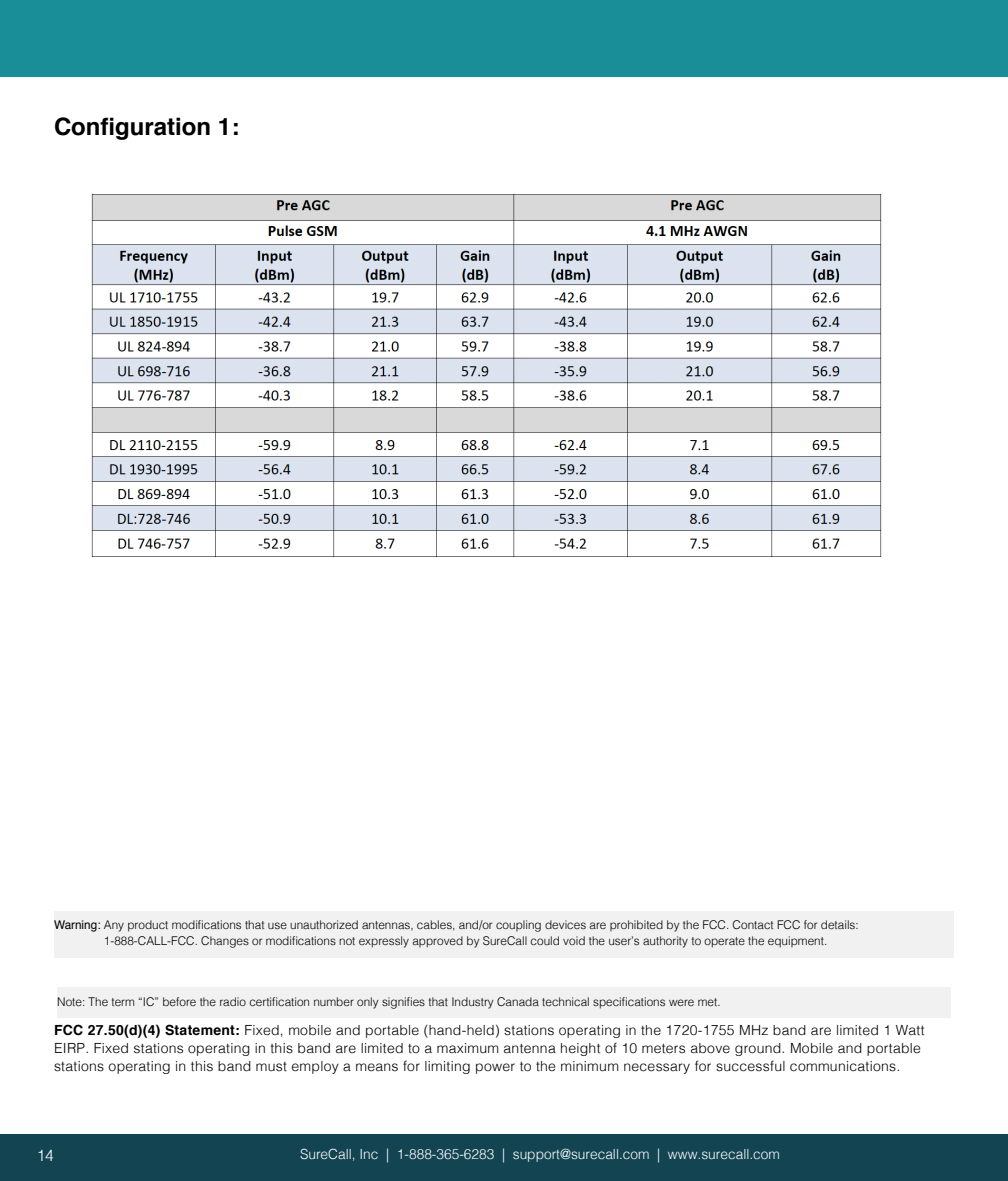
<style>
.page{position:relative;width:1008px;height:1181px;background:#fff}
.page>*{position:absolute;margin:0;border:0;box-sizing:border-box;transform-origin:0 0}
.section_heading{font:700 24px "Helvetica";color:#000}
.t1{font:300 16px "Helvetica";color:#fff}
.note{font:300 14px/18px "Helvetica";letter-spacing:.02em;color:#000}
.t2{font:300 14px "Helvetica";color:#fff}
.warning{font:300 12px/16px "Helvetica";color:#000}
.s1{font-weight:400}
.s2{font-weight:700}
</style>
<div class="page">
<div style="left:0;top:0;width:1008px;height:77px;background:#198e99"></div>
<div style="left:0;top:1135px;width:1008px;height:46px;background:#134452"></div>
<div style="left:57px;top:988px;width:894px;height:30px;background:#f1f1f2"></div>
<div style="left:54px;top:911px;width:900px;height:46px;background:#f1f1f2"></div>
<img style="left:91px;top:193px;width:791px;height:365px">
<p class="section_heading" style="left:54px;top:107px;width:187px">Configuration 1:</p>
<p class="warning" style="left:104px;top:916px;width:756px;text-indent:-50px"><span class="s1">Warning:</span> Any product modifications that use unauthorized antennas, cables, and/or coupling devices are prohibited by the FCC. Contact FCC for details:<br>1-888-CALL-FCC. Changes or modifications not expressly approved by SureCall could void the user’s authority to operate the equipment.</p>
<p class="warning" style="left:57px;top:992px;width:665px">Note: The term “IC” before the radio certification number only signifies that Industry Canada technical specifications were met.</p>
<p class="note" style="left:54px;top:1020px;width:872px"><span class="s2">FCC 27.50(d)(4) Statement:</span> Fixed, mobile and portable (hand-held) stations operating in the 1720-1755 MHz band are limited 1 Watt<br>EIRP. Fixed stations operating in this band are limited to a maximum antenna height of 10 meters above ground. Mobile and portable stations operating in this band must employ a means for limiting power to the minimum necessary for successful communications.</p>
<h2 class="t1" style="left:37px;top:1142px;width:19px">14</h2>
<p class="t2" style="left:300px;top:1142px;width:481px">SureCall, Inc | 1-888-365-6283 | support@surecall.com | www.surecall.com</p>
</div>
